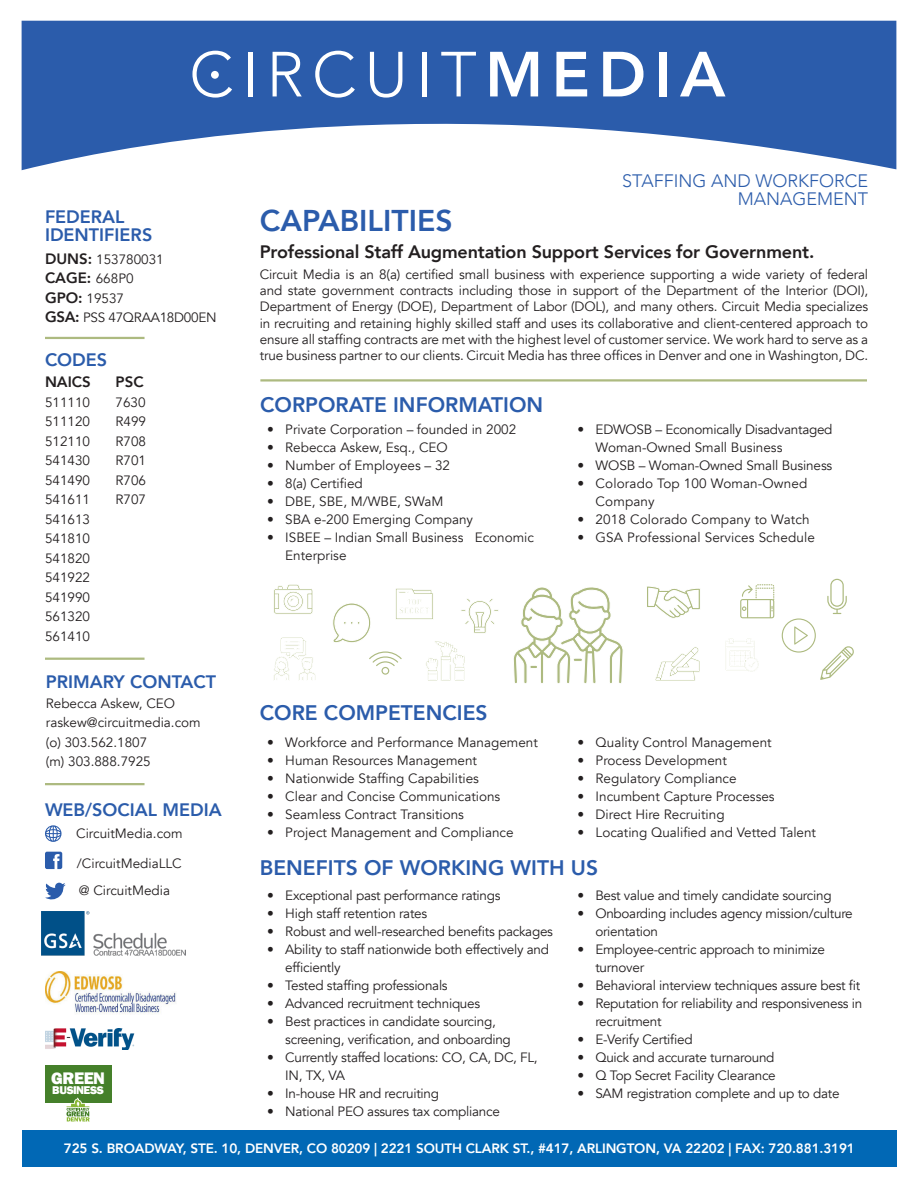
<style>
.page{position:relative;width:918px;height:1188px;background:#fff}
.page>*{position:absolute;margin:0;border:0;box-sizing:border-box;transform-origin:0 0}
.t1{font:800 30px "Avenir";color:#2b5cab}
.t2{font:800 21px "Avenir";color:#2b5cab}
.t3{font:800 18px "Avenir";letter-spacing:-.01em;color:#231f20}
.t4{font:800 18px/18px "Avenir";color:#2b5cab}
.t5{font:300 18px/18px "Avenir";color:#2b5cab;text-align:right}
.t6{font:800 17.25px "Franklin Gothic";letter-spacing:-.02em;color:#fff}
.t7{font:800 15px "Avenir";color:#231f20}
.t8{font:13.5px/18px "Avenir";letter-spacing:-.01em;color:#231f20}
.t9{font:800 13.5px "Avenir";letter-spacing:-.01em;color:#fff}
.t10{font:13.5px/18px "Avenir";letter-spacing:.01em;color:#231f20}
.t11{font:800 11.55px "Franklin Gothic";letter-spacing:-.02em;color:#fff}
.s1{font-weight:800;font-size:15px}
.s2{font-weight:400;font-size:13.5px}
</style>
<div class="page">
<svg style="left:22px;top:21px;width:874px;height:149px;fill:#2b5cab"></svg>
<div style="left:22px;top:1130px;width:874px;height:36px;background:#0168b5"></div>
<svg style="left:192px;top:51px;width:40px;height:47px"></svg>
<hr style="left:248px;top:52px;width:4px;height:44px;background:#fff">
<svg style="left:273px;top:52px;width:29px;height:44px"></svg>
<svg style="left:315px;top:51px;width:40px;height:47px"></svg>
<svg style="left:370px;top:52px;width:32px;height:46px"></svg>
<hr style="left:422px;top:52px;width:4px;height:44px;background:#fff">
<svg style="left:441px;top:52px;width:35px;height:44px;background:#537aba"></svg>
<svg style="left:490px;top:52px;width:48px;height:44px"></svg>
<svg style="left:556px;top:52px;width:31px;height:44px"></svg>
<svg style="left:603px;top:52px;width:40px;height:44px"></svg>
<div style="left:659px;top:52px;width:8px;height:44px;background:#fff"></div>
<svg style="left:680px;top:52px;width:46px;height:44px"></svg>
<hr style="left:260px;top:379px;width:607px;height:3px;background:#adba80">
<hr style="left:45px;top:658px;width:100px;height:2px;background:#adba80">
<hr style="left:45px;top:783px;width:100px;height:2px;background:#adba80">
<hr style="left:45px;top:337px;width:100px;height:2px;background:#adba80">
<svg style="left:45px;top:825px;width:17px;height:17px"></svg>
<svg style="left:45px;top:883px;width:21px;height:17px"></svg>
<svg style="left:45px;top:852px;width:17px;height:17px"></svg>
<svg style="left:655px;top:647px;width:45px;height:34px"></svg>
<svg style="left:426px;top:641px;width:39px;height:40px"></svg>
<svg style="left:333px;top:603px;width:38px;height:40px"></svg>
<svg style="left:513px;top:587px;width:110px;height:97px"></svg>
<svg style="left:647px;top:586px;width:53px;height:32px"></svg>
<svg style="left:274px;top:584px;width:39px;height:30px"></svg>
<svg style="left:725px;top:638px;width:34px;height:34px"></svg>
<svg style="left:369px;top:651px;width:33px;height:24px"></svg>
<svg style="left:461px;top:599px;width:38px;height:34px"></svg>
<svg style="left:740px;top:584px;width:34px;height:34px"></svg>
<svg style="left:782px;top:579px;width:72px;height:101px"></svg>
<svg style="left:274px;top:637px;width:42px;height:43px"></svg>
<svg style="left:396px;top:588px;width:37px;height:32px"></svg>
<div style="left:45px;top:1065px;width:66px;height:38px;background:#45802a"></div>
<svg style="left:66px;top:1098px;width:24px;height:24px"></svg>
<img style="left:45px;top:971px;width:131px;height:44px">
<img style="left:45px;top:1029px;width:90px;height:21px">
<img style="left:42px;top:912px;width:143px;height:44px">
<p class="t4" style="left:45px;top:208px;width:109px">FEDERAL<br>IDENTIFIERS</p>
<p class="t8" style="left:45px;top:250px;width:120px"><span class="s1">DUNS:</span> 153780031</p>
<p class="t7" style="left:45px;top:266px;width:90px">CAGE: <span class="s2">668P0</span></p>
<p class="t8" style="left:45px;top:289px;width:81px"><span class="s1">GPO:</span> 19537</p>
<p class="t8" style="left:45px;top:309px;width:173px"><span class="s1">GSA:</span> PSS 47QRAA18D00EN</p>
<p class="t4" style="left:45px;top:351px;width:64px">CODES</p>
<p class="t7" style="left:45px;top:371px;width:47px">NAICS</p>
<p class="t8" style="left:45px;top:394px;width:47px">511110</p>
<p class="t8" style="left:45px;top:413px;width:47px">511120</p>
<p class="t8" style="left:45px;top:433px;width:47px">512110</p>
<p class="t8" style="left:45px;top:452px;width:47px">541430</p>
<p class="t8" style="left:45px;top:472px;width:47px">541490</p>
<p class="t8" style="left:45px;top:491px;width:47px">541611</p>
<p class="t8" style="left:45px;top:511px;width:47px">541613</p>
<p class="t8" style="left:45px;top:530px;width:47px">541810</p>
<p class="t8" style="left:45px;top:550px;width:47px">541820</p>
<p class="t8" style="left:45px;top:569px;width:47px">541922</p>
<p class="t8" style="left:45px;top:589px;width:47px">541990</p>
<p class="t8" style="left:45px;top:608px;width:47px">561320</p>
<p class="t8" style="left:45px;top:628px;width:47px">561410</p>
<p class="t7" style="left:116px;top:371px;width:30px">PSC</p>
<p class="t8" style="left:116px;top:394px;width:32px">7630</p>
<p class="t8" style="left:116px;top:413px;width:32px">R499</p>
<p class="t8" style="left:116px;top:433px;width:32px">R708</p>
<p class="t8" style="left:116px;top:452px;width:32px">R701</p>
<p class="t8" style="left:116px;top:472px;width:32px">R706</p>
<p class="t8" style="left:116px;top:491px;width:32px">R707</p>
<p class="t4" style="left:46px;top:673px;width:172px">PRIMARY CONTACT</p>
<p class="t8" style="left:46px;top:694px;width:156px;line-height:19.5px">Rebecca Askew, CEO raskew@circuitmedia.com (o) 303.562.1807<br>(m) 303.888.7925</p>
<p class="t4" style="left:45px;top:801px;width:178px">WEB/SOCIAL MEDIA</p>
<p class="t8" style="left:76px;top:825px;width:108px">CircuitMedia.com</p>
<p class="t8" style="left:77px;top:854px;width:106px">/CircuitMediaLLC</p>
<p class="t8" style="left:79px;top:882px;width:93px">@ CircuitMedia</p>
<p class="t6" style="left:51px;top:1067px;width:55px">GREEN</p>
<p class="t11" style="left:52px;top:1083px;width:53px">BUSINESS</p>
<p class="t5" style="left:622px;top:171px;width:247px">STAFFING AND WORKFORCE<br>MANAGEMENT</p>
<p class="t1" style="left:260px;top:198px;width:194px">CAPABILITIES</p>
<p class="t3" style="left:260px;top:238px;width:556px">Professional Staff Augmentation Support Services for Government.</p>
<p class="t8" style="left:260px;top:266px;width:610px;line-height:16.2px;text-align:justify">Circuit Media is an 8(a) certified small business with experience supporting a wide variety of federal and state government contracts including those in support of the Department of the Interior (DOI), Department of Energy (DOE), Department of Labor (DOL), and many others. Circuit Media specializes in recruiting and retaining highly skilled staff and uses its collaborative and client-centered approach to ensure all staffing contracts are met with the highest level of customer service. We work hard to serve as a true business partner to our clients. Circuit Media has three offices in Denver and one in Washington, DC.</p>
<p class="t2" style="left:260px;top:389px;width:285px">CORPORATE INFORMATION</p>
<p class="t8" style="left:267px;top:421px;width:250px">• Private Corporation – founded in 2002</p>
<p class="t8" style="left:267px;top:439px;width:182px">• Rebecca Askew, Esq., CEO</p>
<p class="t8" style="left:267px;top:457px;width:184px">• Number of Employees – 32</p>
<p class="t8" style="left:267px;top:475px;width:97px">• 8(a) Certified</p>
<p class="t8" style="left:267px;top:493px;width:178px">• DBE, SBE, M/WBE, SWaM</p>
<p class="t8" style="left:267px;top:511px;width:207px">• SBA e-200 Emerging Company</p>
<p class="t8" style="left:285px;top:529px;width:250px;text-indent:-18px">• ISBEE – Indian Small Business Economic<br>Enterprise</p>
<p class="t8" style="left:596px;top:421px;width:238px;text-indent:-18px">• EDWOSB – Economically Disadvantaged<br>Woman-Owned Small Business</p>
<p class="t8" style="left:578px;top:457px;width:256px">• WOSB – Woman-Owned Small Business</p>
<p class="t10" style="left:596px;top:475px;width:213px;text-indent:-18px">• Colorado Top 100 Woman-Owned<br>Company</p>
<p class="t10" style="left:578px;top:511px;width:233px">• 2018 Colorado Company to Watch</p>
<p class="t10" style="left:578px;top:529px;width:239px">• GSA Professional Services Schedule</p>
<p class="t2" style="left:260px;top:697px;width:229px">CORE COMPETENCIES</p>
<p class="t8" style="left:267px;top:734px;width:272px">• Workforce and Performance Management</p>
<p class="t8" style="left:267px;top:752px;width:211px">• Human Resources Management</p>
<p class="t8" style="left:267px;top:770px;width:213px">• Nationwide Staffing Capabilities</p>
<p class="t8" style="left:267px;top:788px;width:235px">• Clear and Concise Communications</p>
<p class="t8" style="left:267px;top:806px;width:198px">• Seamless Contract Transitions</p>
<p class="t8" style="left:267px;top:824px;width:248px">• Project Management and Compliance</p>
<p class="t8" style="left:578px;top:734px;width:196px">• Quality Control Management</p>
<p class="t8" style="left:578px;top:752px;width:151px">• Process Development</p>
<p class="t8" style="left:578px;top:770px;width:161px">• Regulatory Compliance</p>
<p class="t8" style="left:578px;top:788px;width:199px">• Incumbent Capture Processes</p>
<p class="t8" style="left:578px;top:806px;width:148px">• Direct Hire Recruiting</p>
<p class="t8" style="left:578px;top:824px;width:240px">• Locating Qualified and Vetted Talent</p>
<p class="t2" style="left:260px;top:852px;width:340px">BENEFITS OF WORKING WITH US</p>
<p class="t8" style="left:267px;top:887px;width:235px">• Exceptional past performance ratings</p>
<p class="t8" style="left:267px;top:905px;width:161px">• High staff retention rates</p>
<p class="t8" style="left:267px;top:923px;width:287px">• Robust and well-researched benefits packages</p>
<p class="t8" style="left:285px;top:941px;width:265px;text-indent:-18px">• Ability to staff nationwide both effectively and efficiently</p>
<p class="t8" style="left:267px;top:977px;width:182px">• Tested staffing professionals</p>
<p class="t8" style="left:267px;top:995px;width:214px">• Advanced recruitment techniques</p>
<p class="t8" style="left:285px;top:1013px;width:227px;text-indent:-18px">• Best practices in candidate sourcing, screening, verification, and onboarding</p>
<p class="t8" style="left:285px;top:1049px;width:254px;text-indent:-18px">• Currently staffed locations: CO, CA, DC, FL,<br>IN, TX, VA</p>
<p class="t8" style="left:267px;top:1085px;width:173px">• In-house HR and recruiting</p>
<p class="t8" style="left:267px;top:1103px;width:234px">• National PEO assures tax compliance</p>
<p class="t8" style="left:577px;top:887px;width:256px">• Best value and timely candidate sourcing</p>
<p class="t8" style="left:595px;top:905px;width:259px;text-indent:-18px">• Onboarding includes agency mission/culture orientation</p>
<p class="t8" style="left:595px;top:941px;width:231px;text-indent:-18px">• Employee-centric approach to minimize turnover</p>
<p class="t8" style="left:577px;top:977px;width:285px">• Behavioral interview techniques assure best fit</p>
<p class="t8" style="left:595px;top:995px;width:269px;text-indent:-18px">• Reputation for reliability and responsiveness in recruitment</p>
<p class="t8" style="left:577px;top:1031px;width:117px">• E-Verify Certified</p>
<p class="t8" style="left:577px;top:1049px;width:199px">• Quick and accurate turnaround</p>
<p class="t8" style="left:577px;top:1067px;width:200px">• Q Top Secret Facility Clearance</p>
<p class="t8" style="left:577px;top:1085px;width:264px">• SAM registration complete and up to date</p>
<p class="t9" style="left:64px;top:1137px;width:793px">725 S. BROADWAY, STE. 10, DENVER, CO 80209 | 2221 SOUTH CLARK ST., #417, ARLINGTON, VA 22202 | FAX: 720.881.3191</p>
</div>
